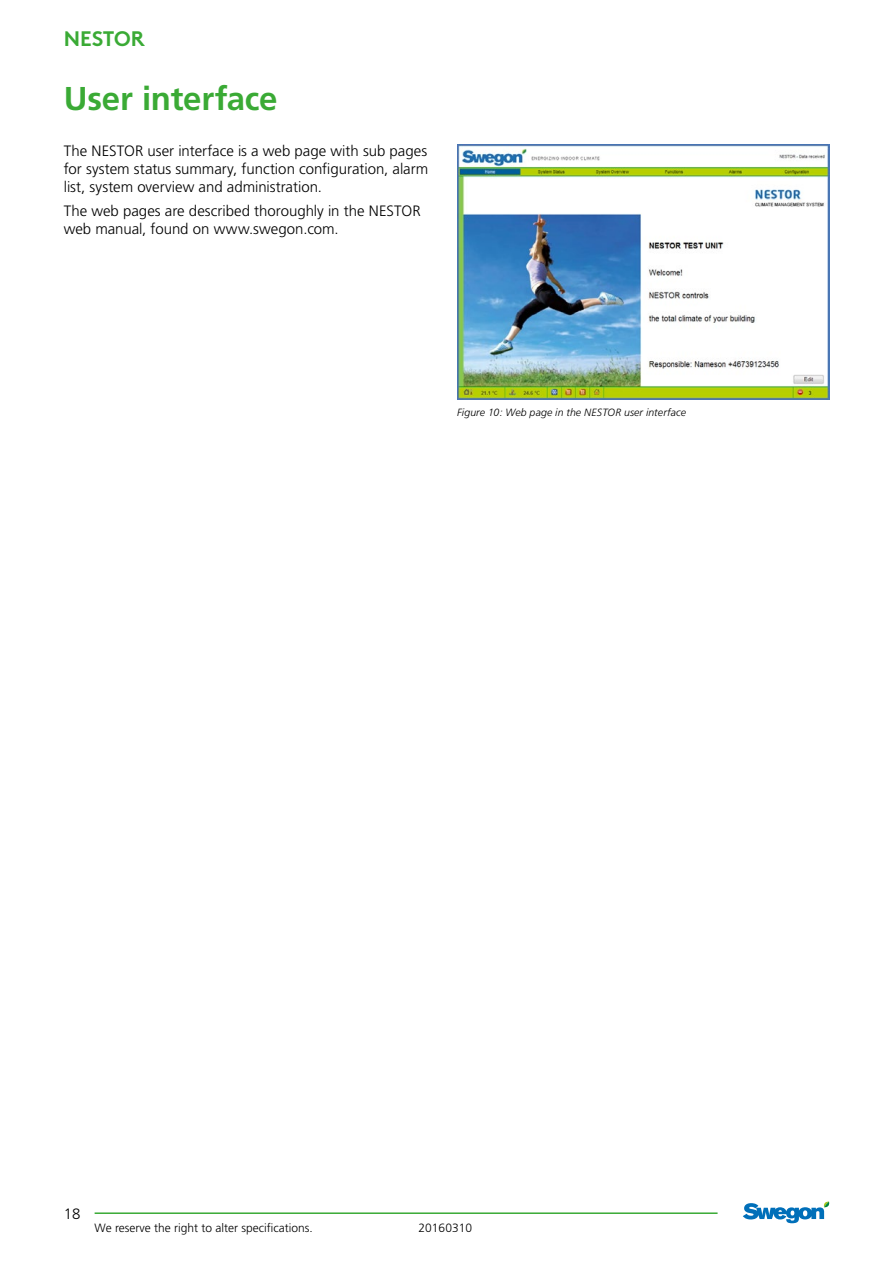
<style>
.page{position:relative;width:893px;height:1263px;background:#fff}
.page>*{position:absolute;margin:0;border:0;box-sizing:border-box;transform-origin:0 0}
.t1{font:700 33px "Frutiger";letter-spacing:-.005em;color:#3aaa35}
.t2{font:700 21px "Swegon Brown";color:#3aaa35}
.t3{font:300 15px/18px "Frutiger";color:#000;text-align:justify}
.t4{font:300 12px "Frutiger";color:#000}
.t5{font:italic 300 10.5px "Frutiger";letter-spacing:.01em;color:#000}
</style>
<div class="page">
<svg style="left:743px;top:1201px;width:87px;height:22px"></svg>
<hr style="left:95px;top:1212px;width:623px;height:2px;background:#3aaa35">
<img style="left:457px;top:145px;width:372px;height:255px">
<h2 class="t2" style="left:64px;top:21px;width:82px">NESTOR</h2>
<h1 class="t1" style="left:64px;top:79px;width:215px">User interface</h1>
<p class="t3" style="left:64px;top:142px;width:366px">The NESTOR user interface is a web page with sub pages for system status summary, function configuration, alarm list, system overview and administration.</p>
<p class="t3" style="left:64px;top:202px;width:358px">The web pages are described thoroughly in the NESTOR web manual, found on www.swegon.com.</p>
<p class="t5" style="left:457px;top:406px;width:231px">Figure 10: Web page in the NESTOR user interface</p>
<p class="t3" style="left:64px;top:1205px;width:18px">18</p>
<p class="t4" style="left:95px;top:1221px;width:220px">We reserve the right to alter specifications.</p>
<p class="t4" style="left:419px;top:1221px;width:55px">20160310</p>
</div>
